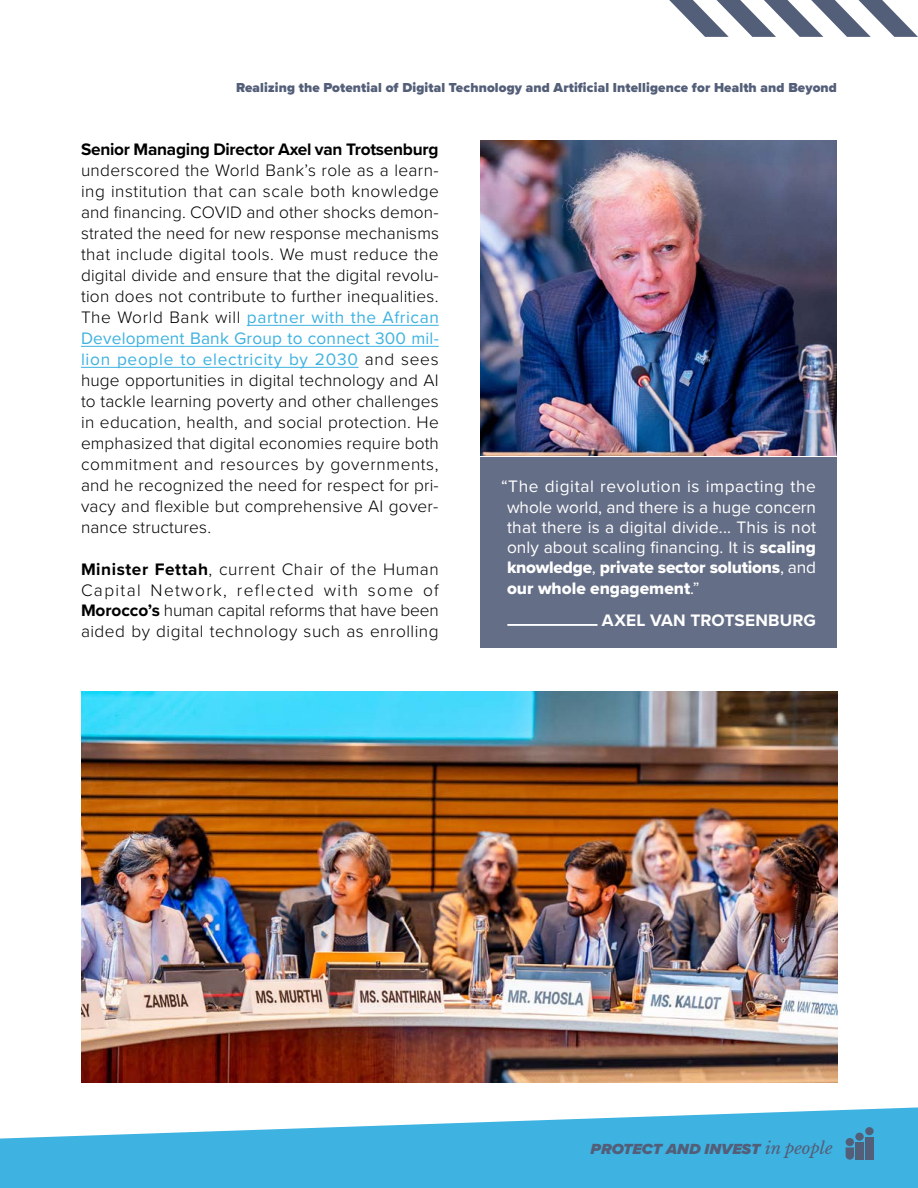
<style>
.page{position:relative;width:918px;height:1188px;background:#fff}
.page>*{position:absolute;margin:0;border:0;box-sizing:border-box;transform-origin:0 0}
.t1{font:300 17.25px/21px "Proxima Nova";letter-spacing:.015em;color:#000;text-align:justify}
.t2{font:17.25px/20.2px "Proxima Nova";letter-spacing:.015em;color:#fff;text-align:center}
.t3{font:17.25px/20.2px "Proxima Nova Extrabld";letter-spacing:-.015em;color:#fff}
.t4{font:700 17.25px "Proxima Nova";letter-spacing:-.015em;color:#000}
.t5{font:700 17.25px "Proxima Nova";letter-spacing:.01em;color:#fff}
.t6{font:italic 900 15.15px "Proxima Nova";color:#535e78}
.t7{font:900 13.5px "Proxima Nova";letter-spacing:.01em;color:#535e78}
.s1{font-weight:400;color:#3eb2e0}
.s2{font-weight:700}
.s3{font-family:"Proxima Nova Extrabld"}
.s4{font-family:"Proxima Nova"}
.s5{font-family:"Libre Baskerville";font-weight:400;font-size:16.05px}
</style>
<div class="page">
<svg style="left:0;top:1107px;width:918px;height:81px;fill:#3eb2e0"></svg>
<div style="left:865px;top:1137px;width:9px;height:23px;background:#535e78"></div>
<div style="left:865px;top:1127px;width:9px;height:8px;background:#535e78;border-radius:50%"></div>
<div style="left:855px;top:1133px;width:9px;height:8px;background:#535e78;border-radius:50%"></div>
<div style="left:855px;top:1142px;width:9px;height:18px;background:#535e78"></div>
<div style="left:846px;top:1138px;width:8px;height:8px;background:#535e78;border-radius:50%"></div>
<svg style="left:846px;top:1147px;width:8px;height:13px"></svg>
<svg style="left:669px;top:0;width:249px;height:37px"></svg>
<img style="left:480px;top:141px;width:357px;height:315px">
<div style="left:480px;top:458px;width:357px;height:190px;background:#646e86"></div>
<hr style="left:507px;top:624px;width:91px;height:2px;background:#fff">
<img style="left:81px;top:692px;width:757px;height:391px">
<hr style="left:247px;top:325px;width:192px;height:1px;background:#3eb2e0">
<hr style="left:81px;top:346px;width:358px;height:1px;background:#3eb2e0">
<hr style="left:81px;top:367px;width:278px;height:1px;background:#3eb2e0">
<p class="t7" style="left:236px;top:77px;width:602px">Realizing the Potential of Digital Technology and Artificial Intelligence for Health and Beyond</p>
<p class="t4" style="left:81px;top:136px;width:359px">Senior Managing Director Axel van Trotsenburg</p>
<p class="t1" style="left:81px;top:158px;width:360px">underscored the World Bank’s role as a learn&shy;ing institution that can scale both knowledge and financing. COVID and other shocks demon&shy;strated the need for new response mechanisms that include digital tools. We must reduce the digital divide and ensure that the digital revolu&shy;tion does not contribute to further inequalities.<br>The World Bank will <span class="s1">partner with the African Development Bank Group to connect 300 mil&shy;lion people to electricity by 2030</span> and sees huge opportunities in digital technology and AI to tackle learning poverty and other challenges in education, health, and social protection. He emphasized that digital economies require both commitment and resources by governments, and he recognized the need for respect for pri&shy;vacy and flexible but comprehensive AI gover&shy;nance structures.</p>
<p class="t1" style="left:81px;top:557px;width:359px"><span class="s2">Minister Fettah</span>, current Chair of the Human Capital Network, reflected with some of <span class="s2">Morocco’s</span> human capital reforms that have been aided by digital technology such as enrolling</p>
<p class="t2" style="left:501px;top:476px;width:317px">“The digital revolution is impacting the whole world, and there is a huge concern that there is a digital divide... This is not only about scaling financing. It is <span class="s3">scaling</span></p>
<p class="t3" style="left:507px;top:557px;width:310px">knowledge<span class="s4">,</span> private sector solutions<span class="s4">, and </span>our whole engagement<span class="s4">.”</span></p>
<p class="t5" style="left:602px;top:607px;width:216px">AXEL VAN TROTSENBURG</p>
<p class="t6" style="left:591px;top:1137px;width:243px">PROTECT AND INVEST <span class="s5">in people</span></p>
</div>
